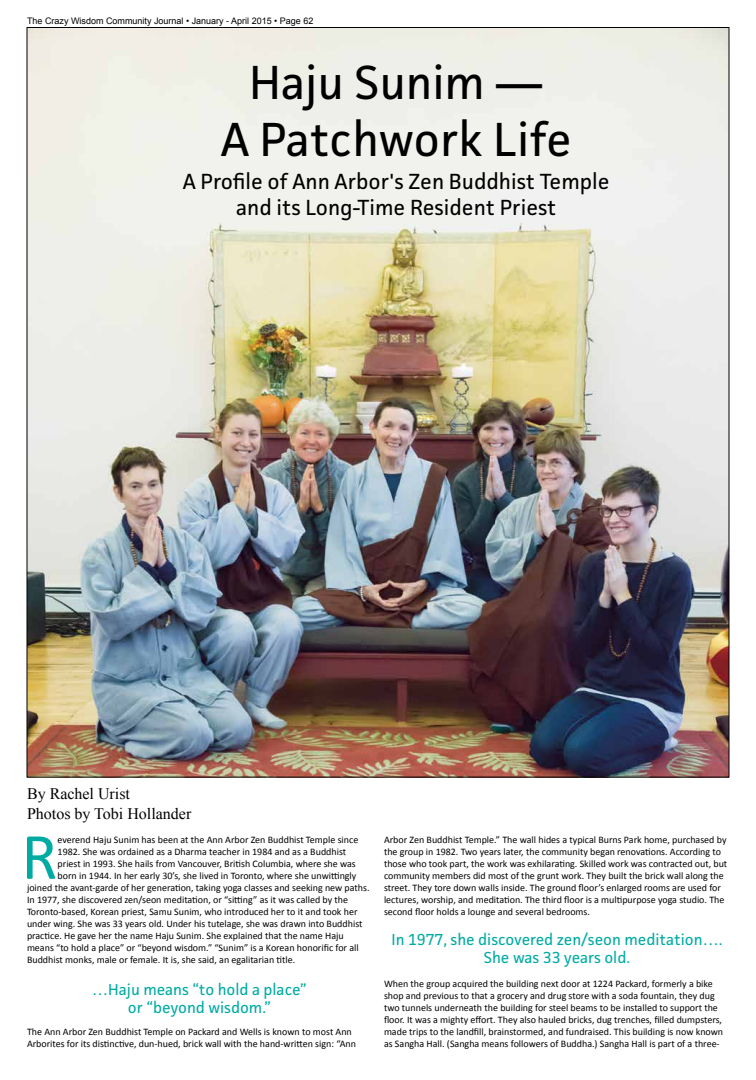
<style>
.page{position:relative;width:756px;height:1080px;background:#fff}
.page>*{position:absolute;margin:0;border:0;box-sizing:border-box;transform-origin:0 0}
.t1{font:66.7px "Calibri";color:#00aba4}
.t2{font:48px/57.6px "Facit";color:#000;text-align:center}
.t3{font:22px/26.4px "Facit";color:#000;text-align:center}
.t4{font:16px/17.6px "Facit";color:#00aba4;text-align:center}
.t5{font:16px/19.2px "Times New Roman";color:#000}
.t6{font:10px/12px "Calibri";color:#000}
.t7{font:9px "Arial";color:#000}
</style>
<div class="page">
<img style="left:28px;top:29px;width:700px;height:747px">
<p class="t7" style="left:27px;top:14px;width:288px">The Crazy Wisdom Community Journal • January - April 2015 • Page 62</p>
<h2 class="t2" style="left:221px;top:52px;width:353px">Haju Sunim —<br>A Patchwork Life</h2>
<h3 class="t3" style="left:183px;top:168px;width:428px">A Profile of Ann Arbor's Zen Buddhist Temple and its Long-Time Resident Priest</h3>
<h3 class="t5" style="left:27px;top:784px;width:166px">By Rachel Urist<br>Photos by Tobi Hollander</h3>
<h1 class="t1" style="left:21px;top:814px;width:38px">R</h1>
<p class="t6" style="left:58px;top:833px;width:302px">everend Haju Sunim has been at the Ann Arbor Zen Buddhist Temple since</p>
<p class="t6" style="left:58px;top:845px;width:290px">1982. She was ordained as a Dharma teacher in 1984 and as a Buddhist</p>
<p class="t6" style="left:58px;top:857px;width:300px">priest in 1993. She hails from Vancouver, British Columbia, where she was</p>
<p class="t6" style="left:58px;top:869px;width:300px">born in 1944. In her early 30’s, she lived in Toronto, where she unwittingly</p>
<p class="t6" style="left:27px;top:881px;width:344px">joined the avant-garde of her generation, taking yoga classes and seeking new paths.</p>
<p class="t6" style="left:27px;top:893px;width:323px">In 1977, she discovered zen/seon meditation, or “sitting” as it was called by the</p>
<p class="t6" style="left:27px;top:905px;width:332px">Toronto-based, Korean priest, Samu Sunim, who introduced her to it and took her</p>
<p class="t6" style="left:27px;top:917px;width:337px">under wing. She was 33 years old. Under his tutelage, she was drawn into Buddhist</p>
<p class="t6" style="left:27px;top:929px;width:318px">practice. He gave her the name Haju Sunim. She explained that the name Haju</p>
<p class="t6" style="left:27px;top:941px;width:333px">means “to hold a place” or “beyond wisdom.” “Sunim” is a Korean honorific for all</p>
<p class="t6" style="left:27px;top:953px;width:270px">Buddhist monks, male or female. It is, she said, an egalitarian title.</p>
<h3 class="t4" style="left:92px;top:981px;width:216px">…Haju means “to hold a place” or “beyond wisdom.”</h3>
<p class="t6" style="left:27px;top:1025px;width:330px">The Ann Arbor Zen Buddhist Temple on Packard and Wells is known to most Ann<br>Arborites for its distinctive, dun-hued, brick wall with the hand-written sign: “Ann</p>
<p class="t6" style="left:384px;top:833px;width:345px">Arbor Zen Buddhist Temple.” The wall hides a typical Burns Park home, purchased by the group in 1982. Two years later, the community began renovations. According to those who took part, the work was exhilarating. Skilled work was contracted out, but community members did most of the grunt work. They built the brick wall along the street. They tore down walls inside. The ground floor’s enlarged rooms are used for lectures, worship, and meditation. The third floor is a multipurpose yoga studio. The second floor holds a lounge and several bedrooms.</p>
<h3 class="t4" style="left:392px;top:931px;width:332px">In 1977, she discovered zen/seon meditation….<br>She was 33 years old.</h3>
<p class="t6" style="left:384px;top:977px;width:341px">When the group acquired the building next door at 1224 Packard, formerly a bike shop and previous to that a grocery and drug store with a soda fountain, they dug two tunnels underneath the building for steel beams to be installed to support the floor. It was a mighty effort. They also hauled bricks, dug trenches, filled dumpsters, made trips to the landfill, brainstormed, and fundraised. This building is now known as Sangha Hall. (Sangha means followers of Buddha.) Sangha Hall is part of a three-</p>
</div>
